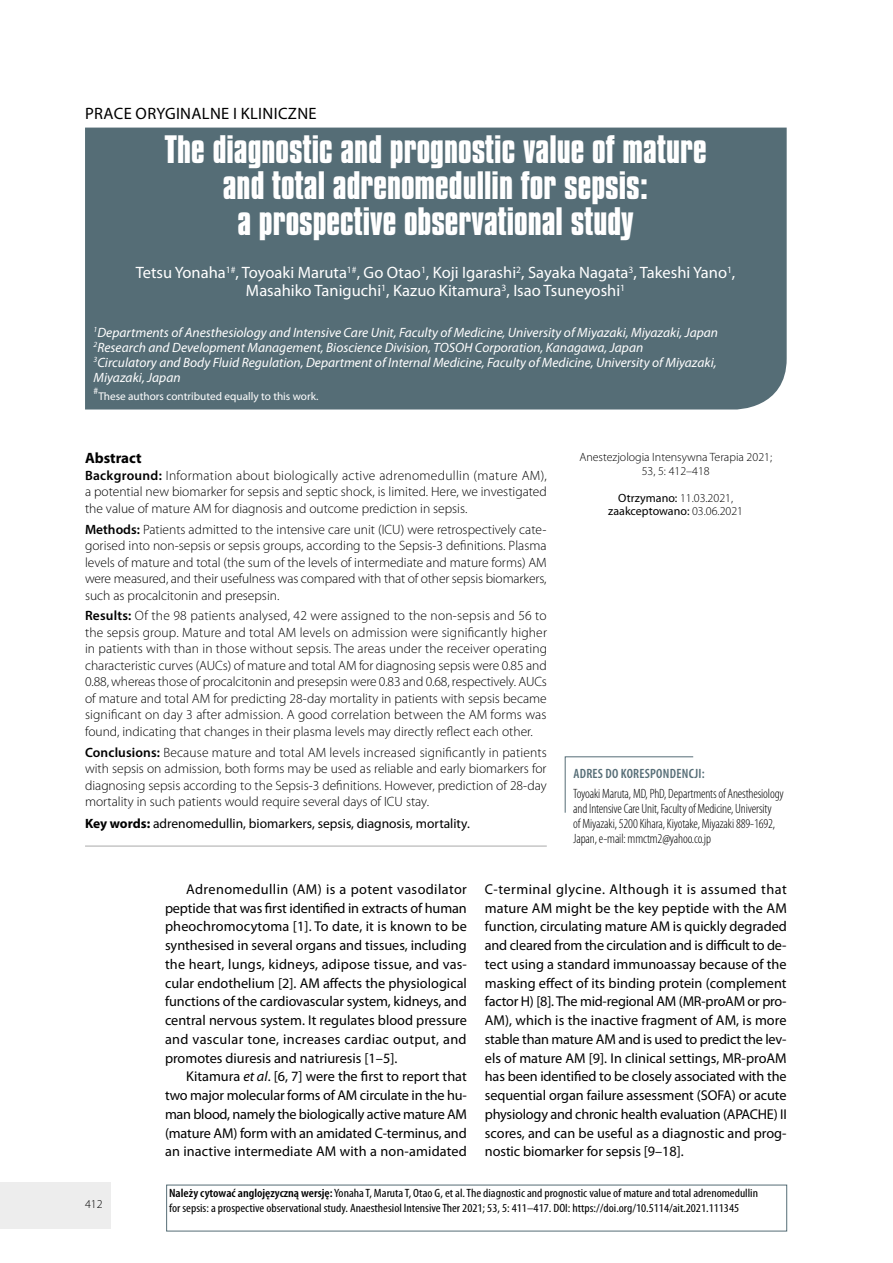
<style>
.page{position:relative;width:893px;height:1263px;background:#fff}
.page>*{position:absolute;margin:0;border:0;box-sizing:border-box;transform-origin:0 0}
.t1{font:700 33px/36px "Compacta PL";color:#fff;text-align:center}
.t2{font:16.5px/18px "Myriad Pro";color:#fff;text-align:center}
.t3{font:16.5px "Myriad Pro";letter-spacing:.02em;color:#000}
.t4{font:700 15px "Myriad Pro";color:#000}
.t5{font:14.25px/18.8px "Myriad Pro";color:#000;text-align:justify}
.t6{font:300 13.5px/16.5px "Myriad Pro";color:#000;text-align:justify}
.t7{font:italic 13.5px/15px "Myriad Pro";color:#fff}
.t8{font:300 condensed 13.5px/15px "Myriad Pro";letter-spacing:-.01em;color:#000}
.t9{font:13.5px "Myriad Pro";color:#000}
.t10{font:600 condensed 13.5px "Myriad Pro";letter-spacing:.02em;color:#556d76}
.t11{font:condensed 12px/15px "Myriad Pro";color:#000;scale:1.1 1}
.t12{font:300 12px/13.5px "Myriad Pro";color:#000;text-align:center}
.t13{font:12px/13.5px "Myriad Pro";color:#000;text-align:center}
.t14{font:11.25px "Myriad Pro";color:#fff}
.t15{font:9.6px "Myriad Pro";color:#fff}
.s1{font-weight:600}
.s2{font-weight:700}
.s3{font-weight:300}
.s4{font-style:italic}
</style>
<div class="page">
<div style="left:0;top:1182px;width:111px;height:47px;background:#ededed"></div>
<div style="left:85px;top:128px;width:702px;height:281px;background:#556d76"></div>
<svg style="left:564px;top:756px;width:130px;height:57px"></svg>
<hr style="left:85px;top:845px;width:462px;height:2px;background:#c6c6c6">
<p class="t3" style="left:85px;top:103px;width:233px">PRACE ORYGINALNE I KLINICZNE</p>
<h1 class="t1" style="left:164px;top:132px;width:544px">The diagnostic and prognostic value of mature and total adrenomedullin for sepsis:<br>a prospective observational study</h1>
<p class="t2" style="left:136px;top:264px;width:601px">Tetsu Yonaha<sup>1#</sup>, Toyoaki Maruta<sup>1#</sup>, Go Otao<sup>1</sup>, Koji Igarashi<sup>2</sup>, Sayaka Nagata<sup>3</sup>, Takeshi Yano<sup>1</sup>,<br>Masahiko Taniguchi<sup>1</sup>, Kazuo Kitamura<sup>3</sup>, Isao Tsuneyoshi<sup>1</sup></p>
<p class="t7" style="left:94px;top:325px;width:626px"><sup>1</sup>Departments of Anesthesiology and Intensive Care Unit, Faculty of Medicine, University of Miyazaki, Miyazaki, Japan <sup>2</sup>Research and Development Management, Bioscience Division, TOSOH Corporation, Kanagawa, Japan<br><sup>3</sup>Circulatory and Body Fluid Regulation, Department of Internal Medicine, Faculty of Medicine, University of Miyazaki, Miyazaki, Japan</p>
<p class="t15" style="left:94px;top:385px;width:6px">#</p>
<p class="t14" style="left:98px;top:389px;width:222px">These authors contributed equally to this work.</p>
<p class="t4" style="left:85px;top:448px;width:58px">Abstract</p>
<p class="t6" style="left:85px;top:467px;width:463px"><span class="s1">Background:</span> Information about biologically active adrenomedullin (mature AM), a potential new biomarker for sepsis and septic shock, is limited. Here, we investigated the value of mature AM for diagnosis and outcome prediction in sepsis.</p>
<p class="t6" style="left:85px;top:521px;width:463px"><span class="s1">Methods:</span> Patients admitted to the intensive care unit (ICU) were retrospectively cate&shy;gorised into non-sepsis or sepsis groups, according to the Sepsis-3 definitions. Plasma levels of mature and total (the sum of the levels of intermediate and mature forms) AM were measured, and their usefulness was compared with that of other sepsis biomarkers, such as procalcitonin and presepsin.</p>
<p class="t6" style="left:85px;top:607px;width:463px"><span class="s1">Results:</span> Of the 98 patients analysed, 42 were assigned to the non-sepsis and 56 to the sepsis group. Mature and total AM levels on admission were significantly higher in patients with than in those without sepsis. The areas under the receiver operating characteristic curves (AUCs) of mature and total AM for diagnosing sepsis were 0.85 and 0.88, whereas those of procalcitonin and presepsin were 0.83 and 0.68, respectively. AUCs of mature and total AM for predicting 28-day mortality in patients with sepsis became significant on day 3 after admission. A good correlation between the AM forms was found, indicating that changes in their plasma levels may directly reflect each other.</p>
<p class="t6" style="left:85px;top:744px;width:463px"><span class="s1">Conclusions:</span> Because mature and total AM levels increased significantly in patients with sepsis on admission, both forms may be used as reliable and early biomarkers for diagnosing sepsis according to the Sepsis-3 definitions. However, prediction of 28-day mortality in such patients would require several days of ICU stay.</p>
<p class="t9" style="left:85px;top:815px;width:386px"><span class="s2">Key words:</span> adrenomedullin, biomarkers, sepsis, diagnosis, mortality.</p>
<p class="t12" style="left:579px;top:450px;width:194px">Anestezjologia Intensywna Terapia 2021;<br>53, 5: 412–418</p>
<p class="t13" style="left:608px;top:491px;width:136px">Otrzymano: <span class="s3">11.03.2021, </span>zaakceptowano: <span class="s3">03.06.2021</span></p>
<p class="t10" style="left:573px;top:766px;width:133px">ADRES DO KORESPONDENCJI:</p>
<p class="t8" style="left:573px;top:786px;width:212px">Toyoaki Maruta, MD, PhD, Departments of Anesthesiology and Intensive Care Unit, Faculty of Medicine, University<br>of Miyazaki, 5200 Kihara, Kiyotake, Miyazaki 889-1692, Japan, e-mail: mmctm2@yahoo.co.jp</p>
<p class="t12" style="left:85px;top:1197px;width:19px">412</p>
<p class="t5" style="left:165px;top:879px;width:303px;text-indent:21px">Adrenomedullin (AM) is a potent vasodilator peptide that was first identified in extracts of human pheochromocytoma [1]. To date, it is known to be synthesised in several organs and tissues, including the heart, lungs, kidneys, adipose tissue, and vas&shy;cular endothelium [2]. AM affects the physiological functions of the cardiovascular system, kidneys, and central nervous system. It regulates blood pressure and vascular tone, increases cardiac output, and promotes diuresis and natriuresis [1–5].</p>
<p class="t5" style="left:165px;top:1067px;width:303px;text-indent:21px">Kitamura <span class="s4">et al</span>. [6, 7] were the first to report that two major molecular forms of AM circulate in the hu&shy;man blood, namely the biologically active mature AM (mature AM) form with an amidated C-terminus, and an inactive intermediate AM with a non-amidated</p>
<p class="t5" style="left:485px;top:879px;width:303px">C-terminal glycine. Although it is assumed that mature AM might be the key peptide with the AM function, circulating mature AM is quickly degraded and cleared from the circulation and is difficult to de&shy;tect using a standard immunoassay because of the masking effect of its binding protein (complement factor H) [8]. The mid-regional AM (MR-proAM or pro-AM), which is the inactive fragment of AM, is more stable than mature AM and is used to predict the lev&shy;els of mature AM [9]. In clinical settings, MR-proAM has been identified to be closely associated with the sequential organ failure assessment (SOFA) or acute physiology and chronic health evaluation (APACHE) II scores, and can be useful as a diagnostic and prog&shy;nostic biomarker for sepsis [9–18].</p>
<p class="t11" style="left:169px;top:1185px;width:537px"><span class="s1">Należy cytować anglojęzyczną wersję:</span> Yonaha T, Maruta T, Otao G, et al. The diagnostic and prognostic value of mature and total adrenomedullin for sepsis: a prospective observational study. Anaesthesiol Intensive Ther 2021; 53, 5: 411–417. DOI: https://doi.org/10.5114/ait.2021.111345</p>
</div>
